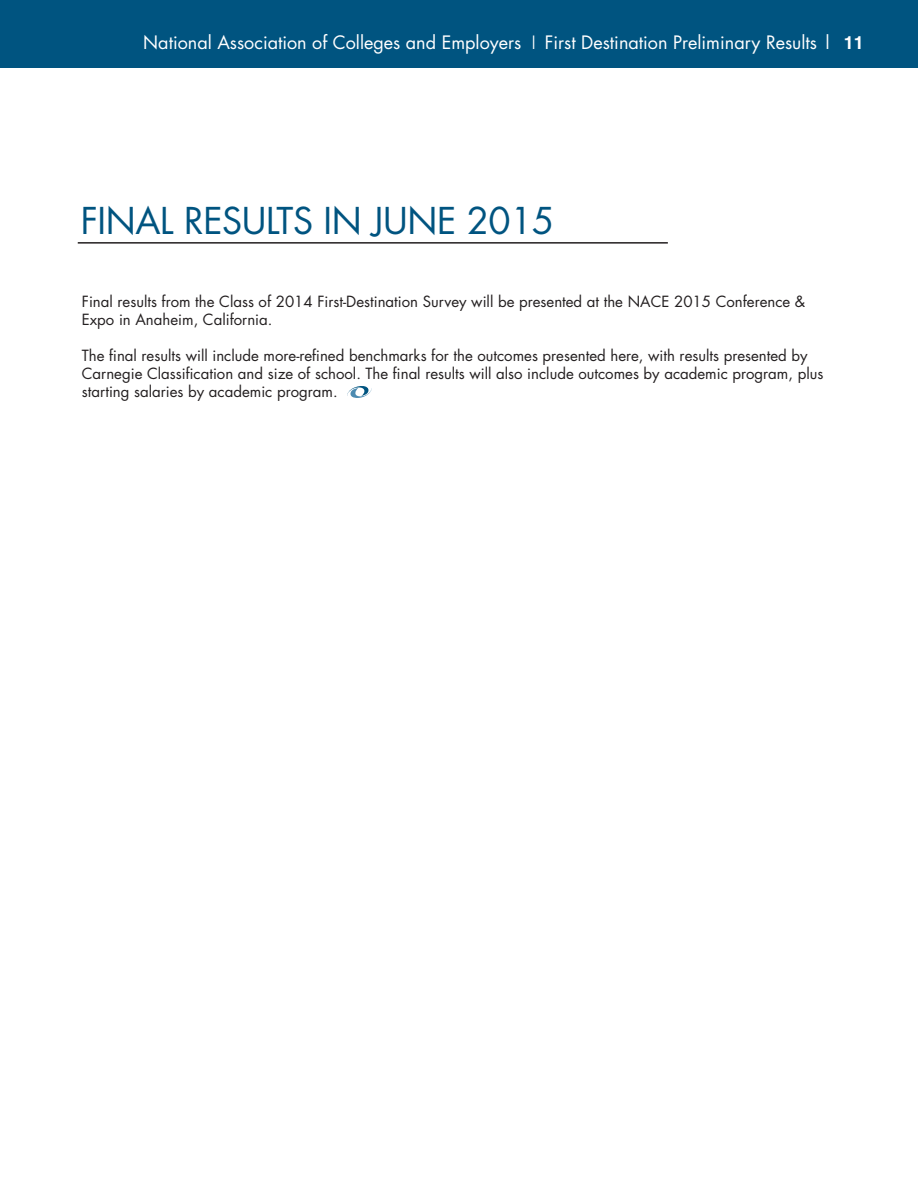
<style>
.page{position:relative;width:918px;height:1188px;background:#fff}
.page>*{position:absolute;margin:0;border:0;box-sizing:border-box;transform-origin:0 0}
.Subhead_1{font:36px "Futura";letter-spacing:-.01em;color:#005480}
.t1{font:18px "Futura";color:#fff}
.t2{font:15px/18px "Futura";color:#231f20}
.s1{font-family:"Helvetica";font-stretch:condensed}
.s2{font-family:"Helvetica";font-weight:700}
</style>
<div class="page">
<div style="left:0;top:0;width:918px;height:68px;background:#005480"></div>
<hr style="left:78px;top:242px;width:590px;height:2px;background:#231f20">
<svg style="left:347px;top:386px;width:25px;height:12px"></svg>
<p class="t1" style="left:143px;top:30px;width:722px">National Association of Colleges and Employers <span class="s1">|</span> First Destination Preliminary Results | <span class="s2">11</span></p>
<p class="Subhead_1" style="left:81px;top:196px;width:475px">FINAL RESULTS IN JUNE 2015</p>
<p class="t2" style="left:82px;top:292px;width:725px">Final results from the Class of 2014 First-Destination Survey will be presented at the NACE 2015 Conference &amp;<br>Expo in Anaheim, California.</p>
<p class="t2" style="left:82px;top:346px;width:743px">The final results will include more-refined benchmarks for the outcomes presented here, with results presented by<br>Carnegie Classification and size of school. The final results will also include outcomes by academic program, plus starting salaries by academic program.</p>
</div>
